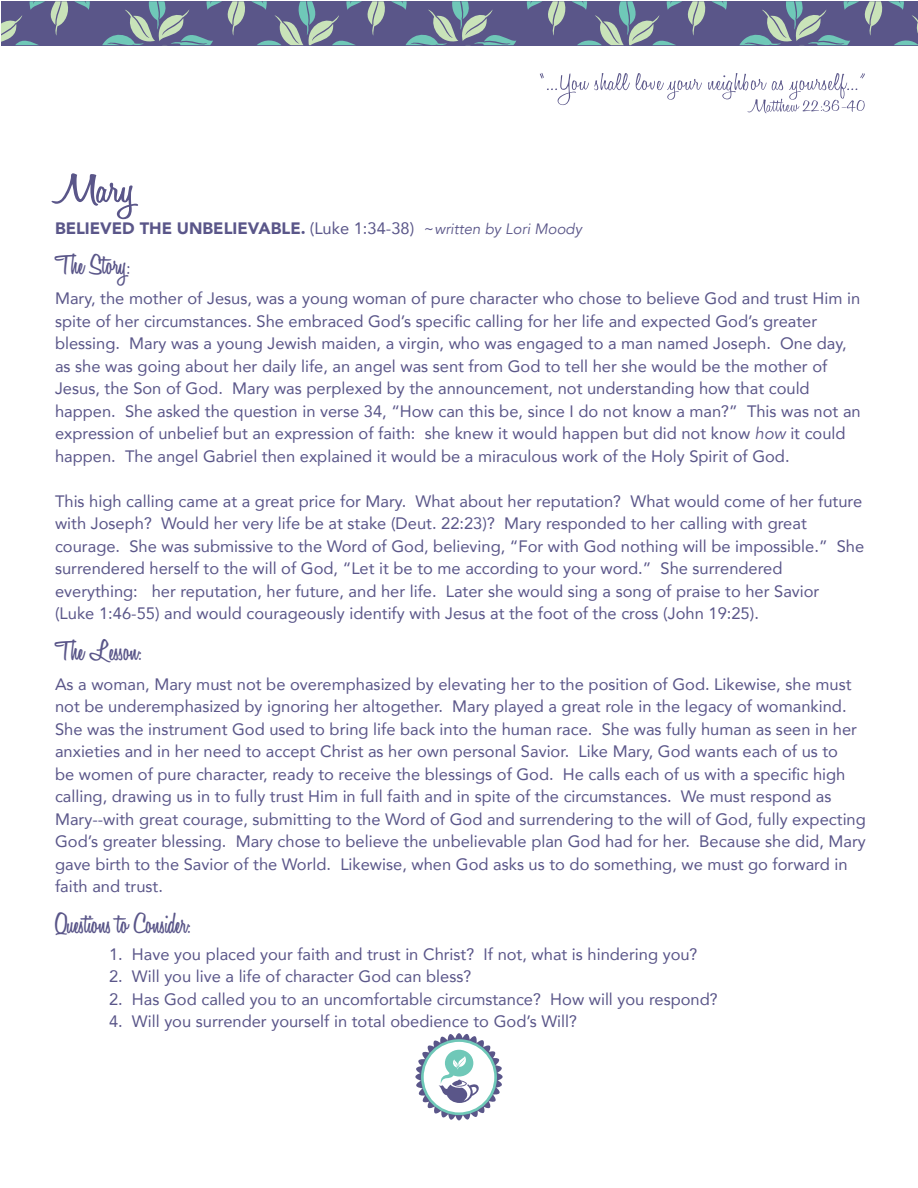
<style>
.page{position:relative;width:918px;height:1188px;background:#fff}
.page>*{position:absolute;margin:0;border:0;box-sizing:border-box;transform-origin:0 0}
.t1{font:600 43.65px "Honey Script";color:#5a5689;scale:1.29 1}
.t2{font:600 30px "Honey Script";color:#5a5689}
.t3{font:16.5px/22.5px "Avenir";color:#5a5689}
.t4{font:900 16.5px "Avenir";color:#5a5689}
.s1{font-weight:400}
.s2{font-weight:400;font-style:italic;font-size:15px}
.s3{font-style:italic}
</style>
<div class="page">
<svg style="left:636px;top:73px;width:66px;height:27px"></svg>
<svg style="left:540px;top:73px;width:90px;height:32px"></svg>
<svg style="left:708px;top:73px;width:157px;height:40px"></svg>
<div style="left:1px;top:1px;width:917px;height:44px;background:#5a5689"></div>
<svg style="left:527px;top:1px;width:200px;height:44px"></svg>
<svg style="left:739px;top:1px;width:179px;height:45px"></svg>
<svg style="left:1px;top:1px;width:89px;height:44px"></svg>
<svg style="left:102px;top:1px;width:414px;height:45px"></svg>
<svg style="left:415px;top:1033px;width:88px;height:88px"></svg>
<h1 class="t1" style="left:56px;top:162px;width:62px">Mary</h1>
<p class="t4" style="left:55px;top:214px;width:528px">BELIEVED THE UNBELIEVABLE. <span class="s1">(Luke 1:34-38) ~</span><span class="s2">written by Lori Moody</span></p>
<h2 class="t2" style="left:55px;top:247px;width:76px">The Story:</h2>
<p class="t3" style="left:55px;top:287px;width:807px">Mary, the mother of Jesus, was a young woman of pure character who chose to believe God and trust Him in spite of her circumstances. She embraced God’s specific calling for her life and expected God’s greater blessing. Mary was a young Jewish maiden, a virgin, who was engaged to a man named Joseph. One day, as she was going about her daily life, an angel was sent from God to tell her she would be the mother of Jesus, the Son of God. Mary was perplexed by the announcement, not understanding how that could happen. She asked the question in verse 34, “How can this be, since I do not know a man?” This was not an expression of unbelief but an expression of faith: she knew it would happen but did not know <span class="s3">how</span> it could happen. The angel Gabriel then explained it would be a miraculous work of the Holy Spirit of God.</p>
<p class="t3" style="left:55px;top:489px;width:811px">This high calling came at a great price for Mary. What about her reputation? What would come of her future with Joseph? Would her very life be at stake (Deut. 22:23)? Mary responded to her calling with great courage. She was submissive to the Word of God, believing, “For with God nothing will be impossible.” She surrendered herself to the will of God, “Let it be to me according to your word.” She surrendered everything: her reputation, her future, and her life. Later she would sing a song of praise to her Savior<br>(Luke 1:46-55) and would courageously identify with Jesus at the foot of the cross (John 19:25).</p>
<h2 class="t2" style="left:55px;top:632px;width:88px">The Lesson:</h2>
<p class="t3" style="left:55px;top:672px;width:812px">As a woman, Mary must not be overemphasized by elevating her to the position of God. Likewise, she must not be underemphasized by ignoring her altogether. Mary played a great role in the legacy of womankind.<br>She was the instrument God used to bring life back into the human race. She was fully human as seen in her anxieties and in her need to accept Christ as her own personal Savior. Like Mary, God wants each of us to<br>be women of pure character, ready to receive the blessings of God. He calls each of us with a specific high calling, drawing us in to fully trust Him in full faith and in spite of the circumstances. We must respond as Mary--with great courage, submitting to the Word of God and surrendering to the will of God, fully expecting God’s greater blessing. Mary chose to believe the unbelievable plan God had for her. Because she did, Mary gave birth to the Savior of the World. Likewise, when God asks us to do something, we must go forward in faith and trust.</p>
<h2 class="t2" style="left:55px;top:905px;width:137px">Questions to Consider:</h2>
<p class="t3" style="left:109px;top:942px;width:590px">1. Have you placed your faith and trust in Christ? If not, what is hindering you?</p>
<p class="t3" style="left:109px;top:965px;width:364px">2. Will you live a life of character God can bless?</p>
<p class="t3" style="left:109px;top:987px;width:610px">2. Has God called you to an uncomfortable circumstance? How will you respond?</p>
<p class="t3" style="left:109px;top:1010px;width:470px">4. Will you surrender yourself in total obedience to God’s Will?</p>
</div>
